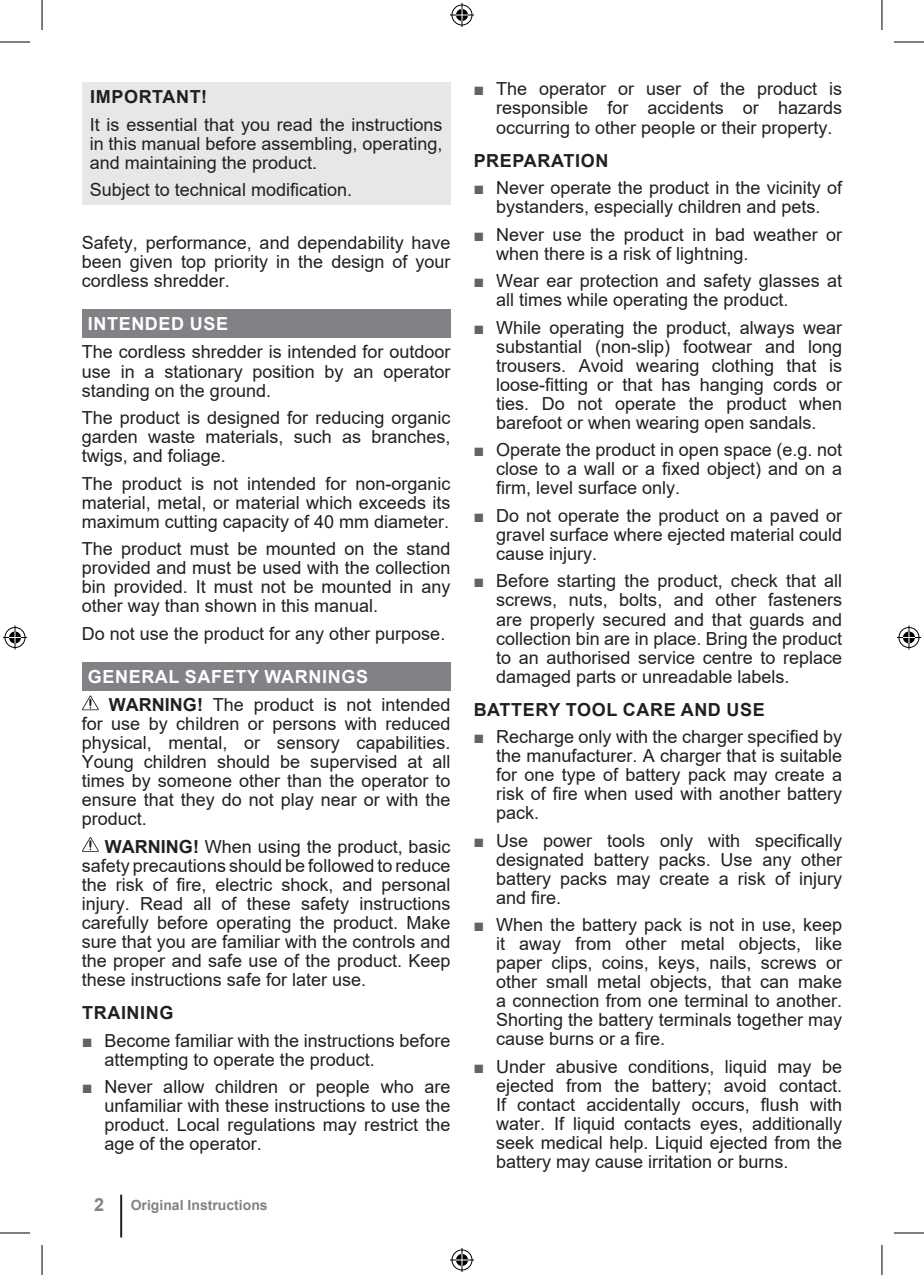
<style>
.page{position:relative;width:924px;height:1275px;background:#fff}
.page>*{position:absolute;margin:0;border:0;box-sizing:border-box;transform-origin:0 0}
.t1{font:18px/19px "Arial";color:#231f20;text-align:justify}
.t2{font:700 18px "Arial";letter-spacing:.035em;color:#231f20}
.t3{font:700 18px "Arial";letter-spacing:.035em;color:#fff}
.t4{font:700 18px "Arial";color:#808285}
.t5{font:700 14px "Arial";color:#808285}
.s1{font-weight:700;color:#fff}
.s2{font-weight:700}
.s3{color:#636366}
</style>
<div class="page">
<hr style="left:120px;top:1194px;width:2px;height:43px;background:#231f20">
<div style="left:82px;top:309px;width:368px;height:28px;background:#808285"></div>
<div style="left:82px;top:662px;width:368px;height:28px;background:#808285"></div>
<div style="left:82px;top:82px;width:368px;height:122px;background:#e6e7e9"></div>
<svg style="left:82px;top:695px;width:17px;height:15px"></svg>
<svg style="left:82px;top:837px;width:17px;height:14px"></svg>
<hr style="left:0;top:42px;width:30px;height:1px;background:#000">
<hr style="left:893px;top:42px;width:30px;height:1px;background:#000">
<hr style="left:0;top:1232px;width:30px;height:1px;background:#000">
<hr style="left:893px;top:1232px;width:30px;height:1px;background:#000">
<hr style="left:42px;top:0;width:1px;height:30px;background:#000">
<hr style="left:42px;top:1245px;width:1px;height:30px;background:#000">
<hr style="left:881px;top:0;width:1px;height:30px;background:#000">
<hr style="left:881px;top:1245px;width:1px;height:30px;background:#000">
<svg style="left:450px;top:3px;width:24px;height:24px"></svg>
<svg style="left:450px;top:1248px;width:24px;height:24px"></svg>
<svg style="left:3px;top:625px;width:24px;height:24px"></svg>
<svg style="left:897px;top:625px;width:23px;height:24px"></svg>
<p class="t2" style="left:90px;top:84px;width:119px">IMPORTANT!</p>
<p class="t1" style="left:90px;top:115px;width:354px">It is essential that you read the instructions in this manual before assembling, operating, and maintaining the product.</p>
<p class="t1" style="left:90px;top:180px;width:264px">Subject to technical modification.</p>
<p class="t1" style="left:82px;top:233px;width:370px">Safety, performance, and dependability have been given top priority in the design of your cordless shredder.</p>
<p class="t3" style="left:88px;top:311px;width:142px">INTENDED USE</p>
<p class="t1" style="left:82px;top:342px;width:370px">The cordless shredder is intended for outdoor use in a stationary position by an operator standing on the ground.</p>
<p class="t1" style="left:82px;top:408px;width:370px">The product is designed for reducing organic garden waste materials, such as branches, twigs, and foliage.</p>
<p class="t1" style="left:82px;top:473px;width:370px">The product is not intended for non-organic material, metal, or material which exceeds its maximum cutting capacity of 40 mm diameter.</p>
<p class="t1" style="left:82px;top:539px;width:370px">The product must be mounted on the stand provided and must be used with the collection bin provided. It must not be mounted in any other way than shown in this manual.</p>
<p class="t1" style="left:82px;top:624px;width:365px">Do not use the product for any other purpose.</p>
<p class="t1" style="left:109px;top:663px;width:343px;line-height:27.8px;text-indent:-21px"><span class="s1">GENERAL SAFETY WARNINGS<br></span><span class="s2">WARNING!</span> The product is not intended</p>
<p class="t1" style="left:82px;top:714px;width:370px">for use by children or persons with reduced physical, mental, or sensory capabilities.<br>Young children should be supervised at all times by someone other than the operator to ensure that they do not play near or with the product.</p>
<p class="t1" style="left:82px;top:837px;width:370px;text-indent:23px"><span class="s2">WARNING!</span> When using the product, basic safety precautions should be followed to reduce the risk of fire, electric shock, and personal injury. Read all of these safety instructions carefully before operating the product. Make sure that you are familiar with the controls and the proper and safe use of the product. Keep these instructions safe for later use.</p>
<p class="t2" style="left:82px;top:1000px;width:93px">TRAINING</p>
<p class="t1" style="left:104px;top:1030px;width:347px;text-indent:-23px"><span class="s3">■</span> Become familiar with the instructions before attempting to operate the product.</p>
<p class="t1" style="left:104px;top:1077px;width:347px;text-indent:-23px"><span class="s3">■</span> Never allow children or people who are unfamiliar with these instructions to use the product. Local regulations may restrict the age of the operator.</p>
<p class="t4" style="left:94px;top:1191px;width:12px">2</p>
<p class="t5" style="left:131px;top:1195px;width:138px">Original Instructions</p>
<p class="t1" style="left:496px;top:80px;width:347px;text-indent:-23px"><span class="s3">■</span> The operator or user of the product is responsible for accidents or hazards occurring to other people or their property.</p>
<p class="t2" style="left:473px;top:148px;width:136px">PREPARATION</p>
<p class="t1" style="left:473px;top:178px;width:370px;text-align:center"><span class="s3">■</span> Never operate the product in the vicinity of bystanders, especially children and pets.</p>
<p class="t1" style="left:496px;top:225px;width:347px;text-indent:-23px"><span class="s3">■</span> Never use the product in bad weather or when there is a risk of lightning.</p>
<p class="t1" style="left:496px;top:271px;width:347px;text-indent:-23px"><span class="s3">■</span> Wear ear protection and safety glasses at all times while operating the product.</p>
<p class="t1" style="left:496px;top:318px;width:347px;text-indent:-23px"><span class="s3">■</span> While operating the product, always wear substantial (non-slip) footwear and long trousers. Avoid wearing clothing that is loose-fitting or that has hanging cords or ties. Do not operate the product when barefoot or when wearing open sandals.</p>
<p class="t1" style="left:496px;top:440px;width:347px;text-indent:-23px"><span class="s3">■</span> Operate the product in open space (e.g. not close to a wall or a fixed object) and on a firm, level surface only.</p>
<p class="t1" style="left:496px;top:506px;width:347px;text-indent:-23px"><span class="s3">■</span> Do not operate the product on a paved or gravel surface where ejected material could cause injury.</p>
<p class="t1" style="left:496px;top:571px;width:347px;text-indent:-23px"><span class="s3">■</span> Before starting the product, check that all screws, nuts, bolts, and other fasteners are properly secured and that guards and collection bin are in place. Bring the product to an authorised service centre to replace damaged parts or unreadable labels.</p>
<p class="t2" style="left:473px;top:696px;width:292px">BATTERY TOOL CARE AND USE</p>
<p class="t1" style="left:496px;top:727px;width:347px;text-indent:-23px"><span class="s3">■</span> Recharge only with the charger specified by the manufacturer. A charger that is suitable for one type of battery pack may create a risk of fire when used with another battery pack.</p>
<p class="t1" style="left:496px;top:831px;width:347px;text-indent:-23px"><span class="s3">■</span> Use power tools only with specifically designated battery packs. Use any other battery packs may create a risk of injury and fire.</p>
<p class="t1" style="left:496px;top:915px;width:347px;text-indent:-23px"><span class="s3">■</span> When the battery pack is not in use, keep it away from other metal objects, like paper clips, coins, keys, nails, screws or other small metal objects, that can make a connection from one terminal to another.<br>Shorting the battery terminals together may cause burns or a fire.</p>
<p class="t1" style="left:496px;top:1057px;width:347px;text-indent:-23px"><span class="s3">■</span> Under abusive conditions, liquid may be ejected from the battery; avoid contact.<br>If contact accidentally occurs, flush with water. If liquid contacts eyes, additionally seek medical help. Liquid ejected from the battery may cause irritation or burns.</p>
</div>
